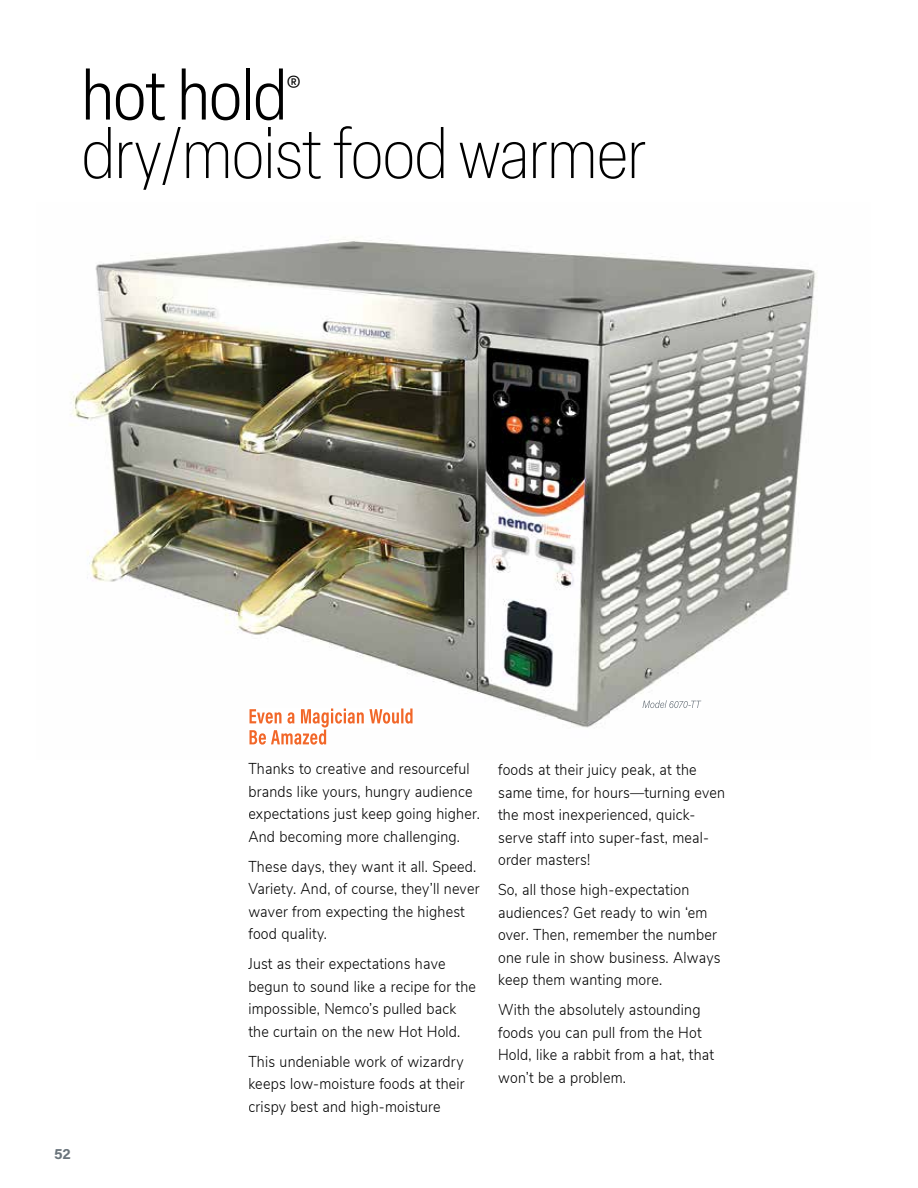
<style>
.page{position:relative;width:918px;height:1188px;background:#fff}
.page>*{position:absolute;margin:0;border:0;box-sizing:border-box;transform-origin:0 0}
.t1{font:200 condensed 69px "Elza";letter-spacing:-.005em;color:#000}
.t2{font:300 condensed 69px "Elza";letter-spacing:-.005em;color:#000}
.t3{font:300 condensed 22.8px "Elza";color:#000}
.t4{font:300 15.75px/22.5px "Nunito Sans";letter-spacing:.015em;color:#000;scale:.9 1}
.t5{font:700 15px "Acumin Pro";color:#6a747b}
</style>
<div class="page">
<img style="left:70px;top:237px;width:747px;height:508px">
<img style="left:250px;top:709px;width:163px;height:19px">
<img style="left:249px;top:729px;width:77px;height:16px">
<img style="left:643px;top:700px;width:58px;height:8px">
<h1 class="t2" style="left:82px;top:51px;width:207px">hot hold</h1>
<h2 class="t3" style="left:287px;top:69px;width:15px">®</h2>
<h1 class="t1" style="left:82px;top:110px;width:566px">dry/moist food warmer</h1>
<p class="t5" style="left:54px;top:1143px;width:18px">52</p>
<p class="t4" style="left:248px;top:757px;width:259px">Thanks to creative and resourceful brands like yours, hungry audience expectations just keep going higher.<br>And becoming more challenging.</p>
<p class="t4" style="left:248px;top:854px;width:258px">These days, they want it all. Speed.<br>Variety. And, of course, they’ll never waver from expecting the highest food quality.</p>
<p class="t4" style="left:248px;top:952px;width:255px">Just as their expectations have begun to sound like a recipe for the impossible, Nemco’s pulled back the curtain on the new Hot Hold.</p>
<p class="t4" style="left:248px;top:1049px;width:242px;text-align:justify">This undeniable work of wizardry keeps low-moisture foods at their crispy best and high-moisture</p>
<p class="t4" style="left:498px;top:758px;width:254px">foods at their juicy peak, at the same time, for hours—turning even the most inexperienced, quick&shy;serve staff into super-fast, meal&shy;order masters!</p>
<p class="t4" style="left:498px;top:878px;width:249px">So, all those high-expectation audiences? Get ready to win ‘em over. Then, remember the number one rule in show business. Always keep them wanting more.</p>
<p class="t4" style="left:498px;top:998px;width:242px">With the absolutely astounding foods you can pull from the Hot<br>Hold, like a rabbit from a hat, that won’t be a problem.</p>
</div>
